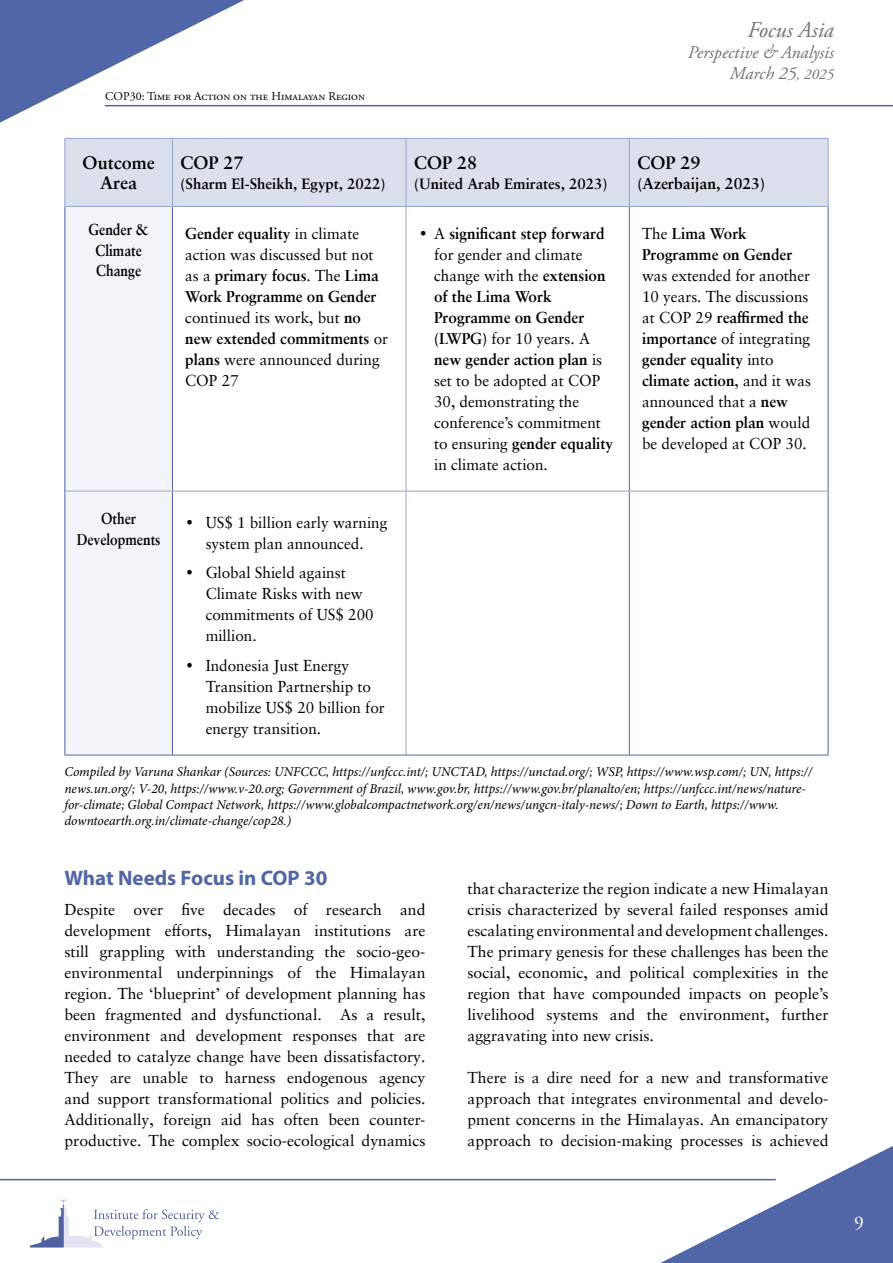
<style>
.page{position:relative;width:893px;height:1263px;background:#fff}
.page>*{position:absolute;margin:0;border:0;box-sizing:border-box;transform-origin:0 0}
.t1{font:italic 22.5px "Adobe Garamond Pro";color:#707172}
.t2{font:700 21px "Myriad Pro";color:#5166a6}
.t3{font:19.5px "Adobe Garamond Pro";color:#fff}
.t4{font:italic 18px/21px "Adobe Garamond Pro";color:#707172;text-align:right}
.t5{font:700 18px/20.2px "Sabon";color:#000;text-align:center}
.t6{font:15.75px/21px "Sabon";color:#000}
.t7{font:700 15.75px/21px "Sabon";color:#000}
.t8{font:700 15.75px/20.2px "Sabon";color:#000;text-align:center;scale:.87 1}
.t9{font:700 15px "Sabon";color:#000}
.t10{font:italic 13.5px/16.2px "Minion Pro";letter-spacing:-.005em;color:#000}
.t11{font:12px "Adobe Garamond Pro";color:#000}
.s1{font-size:15px}
.s2{font-weight:700}
.s3{font-family:"Charter"}
.s4{font-weight:400}
</style>
<div class="page">
<hr style="left:105px;top:105px;width:788px;height:1px;background:#5166a6">
<svg style="left:0;top:0;width:274px;height:123px"></svg>
<svg style="left:630px;top:1146px;width:263px;height:117px"></svg>
<hr style="left:0;top:1179px;width:776px;height:1px;background:#5166a6">
<svg style="left:30px;top:1199px;width:189px;height:48px"></svg>
<div style="left:65px;top:139px;width:763px;height:67px;background:#dce0ed"></div>
<div style="left:65px;top:207px;width:107px;height:548px;background:#f3f4f9"></div>
<hr style="left:64px;top:138px;width:108px;height:1px;background:#97a3ca">
<hr style="left:172px;top:138px;width:234px;height:1px;background:#97a3ca">
<hr style="left:406px;top:138px;width:223px;height:1px;background:#97a3ca">
<hr style="left:629px;top:138px;width:199px;height:1px;background:#97a3ca">
<hr style="left:64px;top:206px;width:108px;height:1px;background:#97a3ca">
<hr style="left:172px;top:206px;width:234px;height:1px;background:#97a3ca">
<hr style="left:406px;top:206px;width:223px;height:1px;background:#97a3ca">
<hr style="left:629px;top:206px;width:199px;height:1px;background:#97a3ca">
<hr style="left:64px;top:139px;width:1px;height:67px;background:#97a3ca">
<hr style="left:172px;top:139px;width:1px;height:67px;background:#97a3ca">
<hr style="left:406px;top:139px;width:1px;height:67px;background:#97a3ca">
<hr style="left:629px;top:139px;width:1px;height:67px;background:#97a3ca">
<hr style="left:828px;top:139px;width:1px;height:67px;background:#97a3ca">
<hr style="left:406px;top:207px;width:1px;height:284px;background:#97a3ca">
<hr style="left:406px;top:491px;width:1px;height:264px;background:#97a3ca">
<hr style="left:629px;top:207px;width:1px;height:284px;background:#5166a6">
<hr style="left:629px;top:491px;width:1px;height:264px;background:#5166a6">
<hr style="left:172px;top:207px;width:1px;height:284px;background:#5166a6">
<hr style="left:172px;top:491px;width:1px;height:264px;background:#5166a6">
<hr style="left:64px;top:491px;width:1px;height:264px;background:#5166a6">
<hr style="left:828px;top:491px;width:1px;height:264px;background:#5166a6">
<hr style="left:64px;top:755px;width:108px;height:1px;background:#5166a6">
<hr style="left:172px;top:755px;width:234px;height:1px;background:#5166a6">
<hr style="left:406px;top:755px;width:223px;height:1px;background:#5166a6">
<hr style="left:629px;top:755px;width:199px;height:1px;background:#5166a6">
<hr style="left:64px;top:207px;width:1px;height:284px;background:#5166a6">
<hr style="left:828px;top:207px;width:1px;height:284px;background:#5166a6">
<hr style="left:65px;top:491px;width:107px;height:1px;background:#97a3ca">
<hr style="left:172px;top:491px;width:234px;height:1px;background:#97a3ca">
<hr style="left:406px;top:491px;width:223px;height:1px;background:#97a3ca">
<hr style="left:629px;top:491px;width:199px;height:1px;background:#97a3ca">
<p class="t11" style="left:105px;top:89px;width:261px">COP30: Time for Action on the Himalayan Region</p>
<p class="t5" style="left:83px;top:152px;width:74px">Outcome<br>Area</p>
<p class="t5" style="left:180px;top:152px;width:65px">COP 27</p>
<p class="t9" style="left:181px;top:175px;width:207px">(Sharm El-Sheikh, Egypt, 2022)</p>
<p class="t5" style="left:414px;top:152px;width:65px">COP 28</p>
<p class="t9" style="left:414px;top:175px;width:195px">(United Arab Emirates, 2023)</p>
<h1 class="t1" style="left:747px;top:16px;width:88px">Focus Asia</h1>
<p class="t4" style="left:688px;top:42px;width:148px">Perspective &amp; Analysis<br>March 25<span class="s1">, 2025</span></p>
<p class="t5" style="left:637px;top:152px;width:65px">COP 29</p>
<p class="t7" style="left:637px;top:173px;width:129px">(Azerbaijan, 2023)</p>
<p class="t8" style="left:89px;top:219px;width:71px">Gender &amp;<br>Climate<br>Change</p>
<p class="t6" style="left:185px;top:222px;width:204px"><span class="s2">Gender equality</span> in climate action was discussed but not as a <span class="s2">primary focus</span>. The <span class="s2">Lima<br>Work Programme on Gender </span>continued its work, but <span class="s2">no new extended commitments</span> or <span class="s2">plans</span> were announced during<br>COP 27</p>
<p class="t6" style="left:434px;top:222px;width:181px;text-indent:-15px"><span class="s3">•</span> A <span class="s2">significant step forward </span>for gender and climate change with the <span class="s2">extension of the Lima Work<br>Programme on Gender (LWPG)</span> for 10 years. A <span class="s2">new gender action plan</span> is set to be adopted at COP<br>30, demonstrating the conference’s commitment to ensuring <span class="s2">gender equality </span>in climate action.</p>
<p class="t7" style="left:642px;top:222px;width:152px"><span class="s4">The</span> Lima Work<br>Programme on Gender</p>
<p class="t6" style="left:642px;top:264px;width:170px">was extended for another<br>10 years. The discussions at COP 29 <span class="s2">reaffirmed the importance</span> of integrating <span class="s2">gender equality</span> into <span class="s2">climate action</span>, and it was announced that a <span class="s2">new gender action plan</span> would be developed at COP 30.</p>
<p class="t8" style="left:77px;top:508px;width:98px">Other<br>Developments</p>
<p class="t6" style="left:185px;top:511px;width:204px;text-align:center"><span class="s3">•</span> US$ 1 billion early warning system plan announced.</p>
<p class="t6" style="left:206px;top:562px;width:170px;text-indent:-20px"><span class="s3">•</span> Global Shield against<br>Climate Risks with new commitments of US$ 200 million.</p>
<p class="t6" style="left:206px;top:654px;width:181px;text-indent:-20px"><span class="s3">•</span> Indonesia Just Energy<br>Transition Partnership to mobilize US$ 20 billion for energy transition.</p>
<p class="t10" style="left:64px;top:764px;width:750px">Compiled by Varuna Shankar (Sources: UNFCCC, https://unfccc.int/; UNCTAD, https://unctad.org/; WSP, https://www.wsp.com/; UN, https:// news.un.org/; V-20, https://www.v-20.org; Government of Brazil, www.gov.br, https://www.gov.br/planalto/en; https://unfccc.int/news/nature&shy;for-climate; Global Compact Network, https://www.globalcompactnetwork.org/en/news/ungcn-italy-news/; Down to Earth, https://www. downtoearth.org.in/climate-change/cop28.)</p>
<h2 class="t2" style="left:64px;top:864px;width:264px">What Needs Focus in COP 30</h2>
<p class="t6" style="left:64px;top:899px;width:362px;text-align:justify">Despite over five decades of research and development efforts, Himalayan institutions are still grappling with understanding the socio-geo&shy;environmental underpinnings of the Himalayan region. The ‘blueprint’ of development planning has been fragmented and dysfunctional. As a result, environment and development responses that are needed to catalyze change have been dissatisfactory.<br>They are unable to harness endogenous agency and support transformational politics and policies.<br>Additionally, foreign aid has often been counter&shy;productive. The complex socio-ecological dynamics</p>
<p class="t6" style="left:467px;top:878px;width:363px;text-align:justify">that characterize the region indicate a new Himalayan crisis characterized by several failed responses amid escalating environmental and development challenges.<br>The primary genesis for these challenges has been the social, economic, and political complexities in the region that have compounded impacts on people’s livelihood systems and the environment, further aggravating into new crisis.</p>
<p class="t6" style="left:467px;top:1067px;width:362px;text-align:justify">There is a dire need for a new and transformative approach that integrates environmental and develo&shy;pment concerns in the Himalayas. An emancipatory approach to decision-making processes is achieved</p>
<p class="t3" style="left:854px;top:1211px;width:11px">9</p>
</div>
